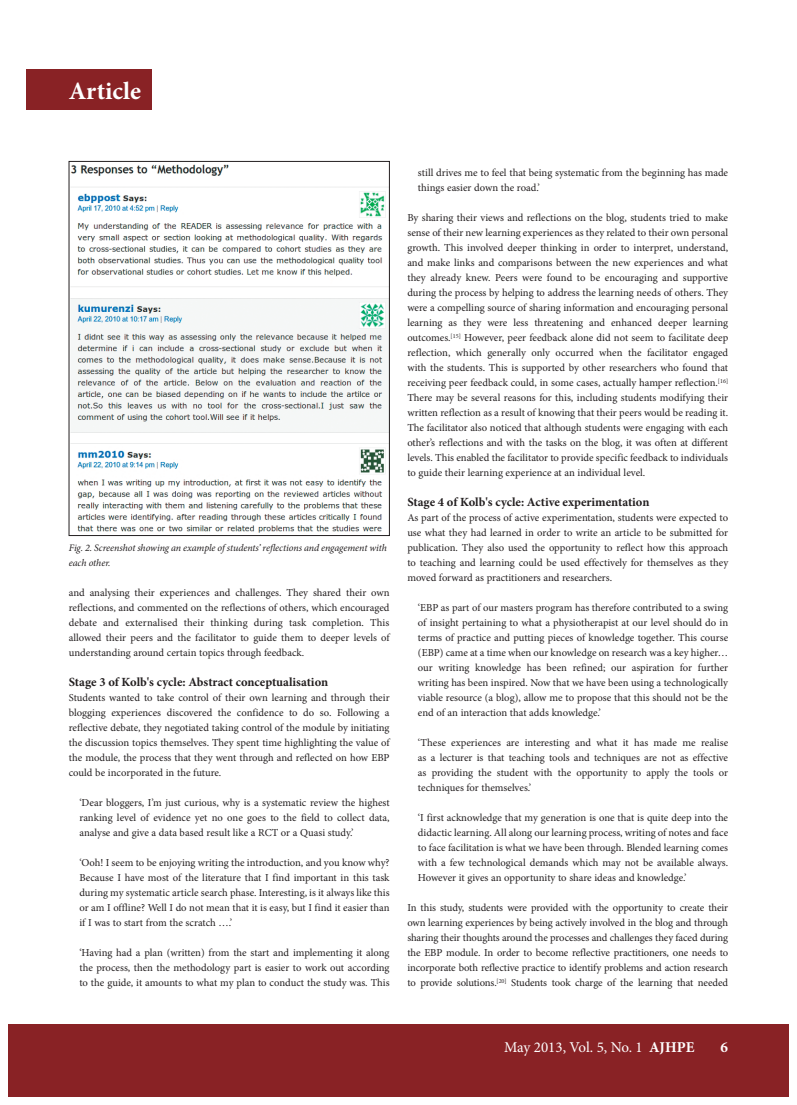
<style>
.page{position:relative;width:797px;height:1105px;background:#fff}
.page>*{position:absolute;margin:0;border:0;box-sizing:border-box;transform-origin:0 0}
.t1{font:700 25px "Minion Pro";letter-spacing:.005em;color:#fff}
.t2{font:15px "Minion Pro";letter-spacing:-.01em;color:#fff}
.t3{font:700 15px "Minion Pro";color:#fff}
.t4{font:700 12.5px "Minion Pro";color:#231f20}
.t5{font:10.62px/15px "Minion Pro";letter-spacing:-.005em;color:#231f20;text-align:justify}
.t6{font:italic 10px/15px "Minion Pro";letter-spacing:-.005em;color:#231f20}
.s1{font-weight:700}
</style>
<div class="page">
<div style="left:26px;top:1024px;width:762px;height:72px;background:#892225"></div>
<div style="left:9px;top:1024px;width:17px;height:72px;background:#892225"></div>
<div style="left:26px;top:69px;width:126px;height:41px;background:#892225"></div>
<img style="left:71px;top:164px;width:316px;height:369px">
<div style="left:69px;top:161px;width:320px;height:375px;border:1px solid #231f20"></div>
<h1 class="t1" style="left:69px;top:73px;width:74px">Article</h1>
<p class="t6" style="left:69px;top:541px;width:319px">Fig. 2. Screenshot showing an example of students’ reflections and engagement with each other.</p>
<p class="t5" style="left:69px;top:585px;width:322px">and analysing their experiences and challenges. They shared their own reflections, and commented on the reflections of others, which encouraged debate and externalised their thinking during task completion. This allowed their peers and the facilitator to guide them to deeper levels of understanding around certain topics through feedback.</p>
<p class="t4" style="left:69px;top:673px;width:261px">Stage 3 of Kolb's cycle: Abstract conceptualisation</p>
<p class="t5" style="left:69px;top:690px;width:322px">Students wanted to take control of their own learning and through their blogging experiences discovered the confidence to do so. Following a reflective debate, they negotiated taking control of the module by initiating the discussion topics themselves. They spent time highlighting the value of the module, the process that they went through and reflected on how EBP could be incorporated in the future.</p>
<p class="t5" style="left:79px;top:795px;width:312px">‘Dear bloggers, I’m just curious, why is a systematic review the highest ranking level of evidence yet no one goes to the field to collect data, analyse and give a data based result like a RCT or a Quasi study.’</p>
<p class="t5" style="left:79px;top:855px;width:312px">‘Ooh! I seem to be enjoying writing the introduction, and you know why?<br>Because I have most of the literature that I find important in this task during my systematic article search phase. Interesting, is it always like this or am I offline? Well I do not mean that it is easy, but I find it easier than if I was to start from the scratch ….’</p>
<p class="t5" style="left:79px;top:945px;width:312px">‘Having had a plan (written) from the start and implementing it along the process, then the methodology part is easier to work out according to the guide, it amounts to what my plan to conduct the study was. This</p>
<p class="t5" style="left:418px;top:165px;width:312px">still drives me to feel that being systematic from the beginning has made things easier down the road.’</p>
<p class="t5" style="left:407px;top:210px;width:322px">By sharing their views and reflections on the blog, students tried to make sense of their new learning experiences as they related to their own personal growth. This involved deeper thinking in order to interpret, understand, and make links and comparisons between the new experiences and what they already knew. Peers were found to be encouraging and supportive during the process by helping to address the learning needs of others. They were a compelling source of sharing information and encouraging personal learning as they were less threatening and enhanced deeper learning outcomes.<sup>[15]</sup> However, peer feedback alone did not seem to facilitate deep reflection, which generally only occurred when the facilitator engaged with the students. This is supported by other researchers who found that receiving peer feedback could, in some cases, actually hamper reflection.<sup>[16] </sup>There may be several reasons for this, including students modifying their written reflection as a result of knowing that their peers would be reading it.<br>The facilitator also noticed that although students were engaging with each other’s reflections and with the tasks on the blog, it was often at different levels. This enabled the facilitator to provide specific feedback to individuals to guide their learning experience at an individual level.</p>
<p class="t4" style="left:407px;top:493px;width:244px">Stage 4 of Kolb's cycle: Active experimentation</p>
<p class="t5" style="left:407px;top:510px;width:322px">As part of the process of active experimentation, students were expected to use what they had learned in order to write an article to be submitted for publication. They also used the opportunity to reflect how this approach to teaching and learning could be used effectively for themselves as they moved forward as practitioners and researchers.</p>
<p class="t5" style="left:418px;top:600px;width:312px">‘EBP as part of our masters program has therefore contributed to a swing of insight pertaining to what a physiotherapist at our level should do in terms of practice and putting pieces of knowledge together. This course (EBP) came at a time when our knowledge on research was a key higher… our writing knowledge has been refined; our aspiration for further writing has been inspired. Now that we have been using a technologically viable resource (a blog), allow me to propose that this should not be the end of an interaction that adds knowledge.’</p>
<p class="t5" style="left:418px;top:735px;width:312px">‘These experiences are interesting and what it has made me realise as a lecturer is that teaching tools and techniques are not as effective as providing the student with the opportunity to apply the tools or techniques for themselves.’</p>
<p class="t5" style="left:418px;top:810px;width:312px">‘I first acknowledge that my generation is one that is quite deep into the didactic learning. All along our learning process, writing of notes and face to face facilitation is what we have been through. Blended learning comes with a few technological demands which may not be available always.<br>However it gives an opportunity to share ideas and knowledge.’</p>
<p class="t5" style="left:407px;top:900px;width:322px">In this study, students were provided with the opportunity to create their own learning experiences by being actively involved in the blog and through sharing their thoughts around the processes and challenges they faced during the EBP module. In order to become reflective practitioners, one needs to incorporate both reflective practice to identify problems and action research to provide solutions.<sup>[20]</sup> Students took charge of the learning that needed</p>
<h2 class="t2" style="left:504px;top:1037px;width:192px">May 2013, Vol. 5, No. 1 <span class="s1">AJHPE</span></h2>
<h2 class="t3" style="left:720px;top:1037px;width:9px">6</h2>
</div>
